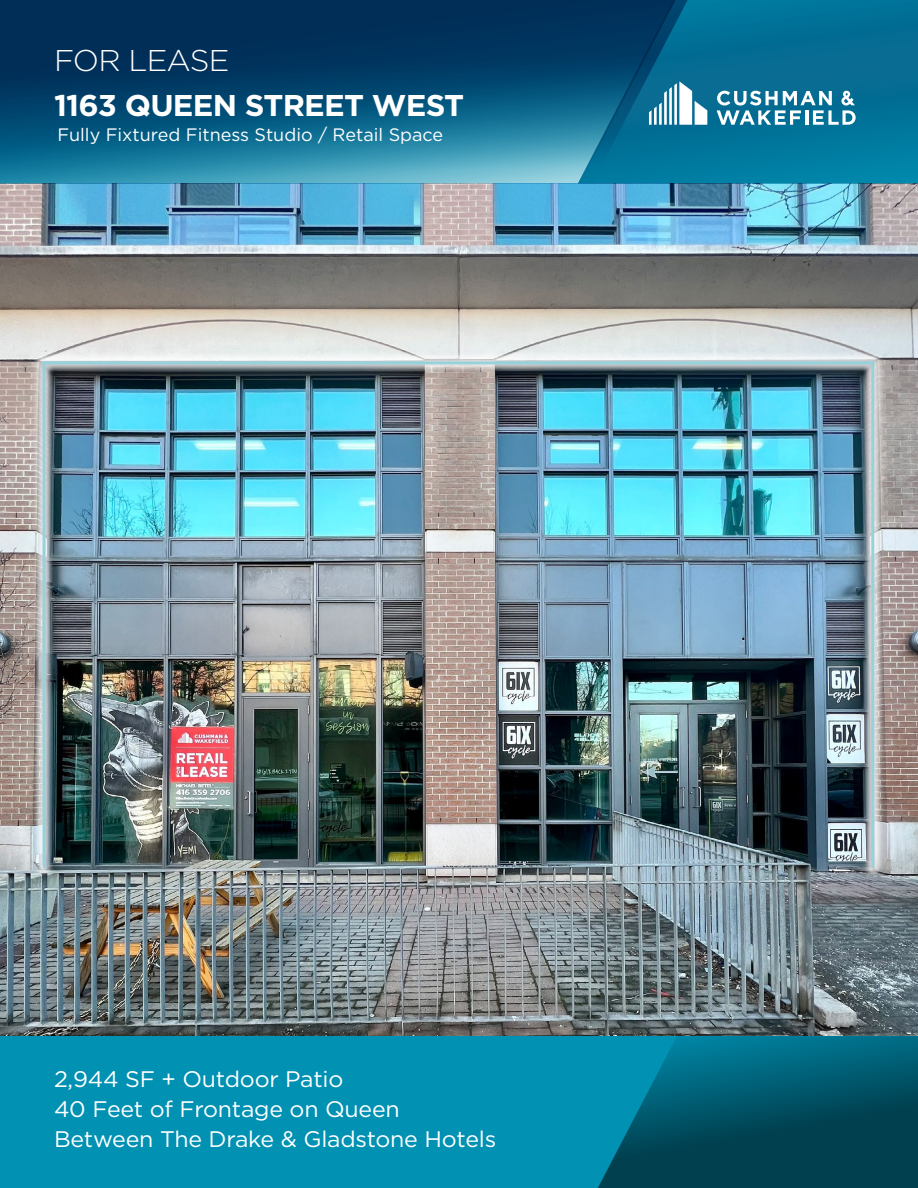
<style>
.page{position:relative;width:918px;height:1188px;background:#fff}
.page>*{position:absolute;margin:0;border:0;box-sizing:border-box;transform-origin:0 0}
.t1{font:700 30px "Gotham";letter-spacing:-.025em;color:#fff}
.t2{font:300 30px "Gotham";letter-spacing:-.025em;color:#fff}
.t3{font:22.5px/30px "Gotham";letter-spacing:-.01em;color:#fff}
.t4{font:18px "Gotham";color:#fff}
</style>
<div class="page">
<img style="left:0;top:184px;width:918px;height:852px">
<svg style="left:696px;top:0;width:222px;height:184px;background:#027399"></svg>
<svg style="left:0;top:0;width:696px;height:184px;background:#0d557b"></svg>
<svg style="left:649px;top:81px;width:58px;height:44px"></svg>
<svg style="left:717px;top:91px;width:139px;height:34px"></svg>
<div style="left:0;top:1036px;width:918px;height:152px;background:#0091b3"></div>
<svg style="left:598px;top:1036px;width:320px;height:152px;background:#00596e"></svg>
<div style="left:33px;top:352px;width:851px;height:526px;background:#fff;opacity:.75"></div>
<div style="left:43px;top:361px;width:831px;height:508px;border:3px solid #97d1dc"></div>
<h1 class="t2" style="left:54px;top:42px;width:177px">FOR LEASE</h1>
<h1 class="t1" style="left:54px;top:85px;width:412px">1163 QUEEN STREET WEST</h1>
<p class="t4" style="left:57px;top:123px;width:387px">Fully Fixtured Fitness Studio / Retail Space</p>
<p class="t3" style="left:54px;top:1064px;width:444px">2,944 SF + Outdoor Patio<br>40 Feet of Frontage on Queen<br>Between The Drake &amp; Gladstone Hotels</p>
</div>
